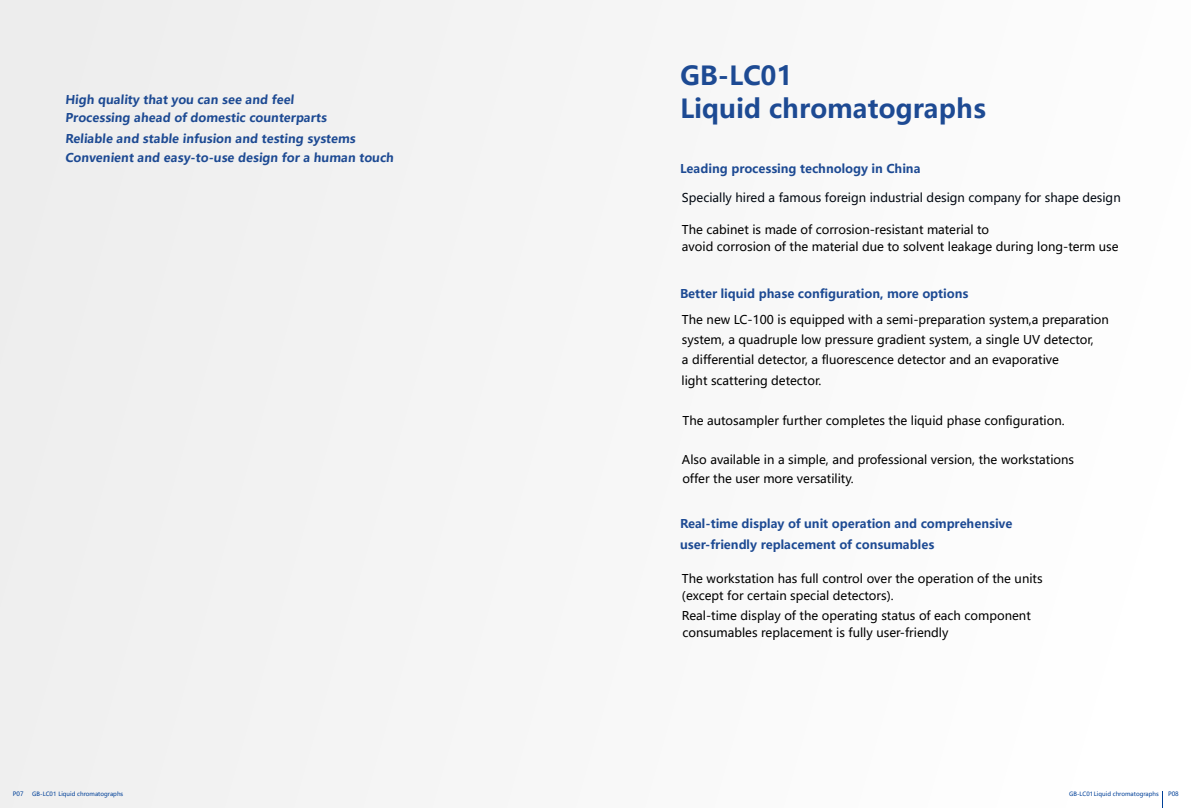
<style>
.page{position:relative;width:1191px;height:808px;background:#f6f6f6}
.page>*{position:absolute;margin:0;border:0;box-sizing:border-box;transform-origin:0 0}
.t1{font:700 26px/32.9px "Microsoft Ya Hei";color:#1d4a93}
.t2{font:12px/19.5px "Microsoft Ya Hei";color:#000}
.t3{font:700 12px/19.2px "Microsoft Ya Hei";color:#1d4a93}
.t4{font:12px "Microsoft Ya Hei";color:#010811}
.t5{font:6px "Microsoft Ya Hei";color:#004098}
.t6{font:5.8px "Microsoft Ya Hei";color:#004098}
</style>
<div class="page">
<svg style="left:1162px;top:791px;width:1px;height:17px"></svg>
<p class="t3" style="left:65px;top:90px;width:265px;line-height:18.3px">High quality that you can see and feel<br>Processing ahead of domestic counterparts</p>
<p class="t3" style="left:65px;top:129px;width:331px">Reliable and stable infusion and testing systems<br>Convenient and easy-to-use design for a human touch</p>
<h1 class="t1" style="left:680px;top:58px;width:307px">GB-LC01<br>Liquid chromatographs</h1>
<p class="t3" style="left:680px;top:158px;width:242px">Leading processing technology in China</p>
<p class="t4" style="left:682px;top:190px;width:440px">Specially hired a famous foreign industrial design company for shape design</p>
<p class="t2" style="left:682px;top:219px;width:309px">The cabinet is made of corrosion-resistant material to</p>
<p class="t2" style="left:682px;top:236px;width:438px">avoid corrosion of the material due to solvent leakage during long-term use</p>
<p class="t3" style="left:680px;top:284px;width:290px">Better liquid phase configuration, more options</p>
<p class="t2" style="left:682px;top:310px;width:428px">The new LC-100 is equipped with a semi-preparation system,a preparation system, a quadruple low pressure gradient system, a single UV detector,<br>a differential detector, a fluorescence detector and an evaporative</p>
<p class="t2" style="left:681px;top:370px;width:141px">light scattering detector.</p>
<p class="t2" style="left:682px;top:411px;width:384px">The autosampler further completes the liquid phase configuration.</p>
<p class="t2" style="left:682px;top:449px;width:393px">Also available in a simple, and professional version, the workstations</p>
<p class="t2" style="left:682px;top:468px;width:173px">offer the user more versatility.</p>
<p class="t3" style="left:680px;top:512px;width:334px;line-height:21.7px">Real-time display of unit operation and comprehensive user-friendly replacement of consumables</p>
<p class="t2" style="left:682px;top:568px;width:362px">The workstation has full control over the operation of the units</p>
<p class="t2" style="left:682px;top:606px;width:350px;line-height:17.2px">Real-time display of the operating status of each component consumables replacement is fully user-friendly</p>
<p class="t2" style="left:682px;top:586px;width:213px">(except for certain special detectors).</p>
<p class="t5" style="left:13px;top:790px;width:12px">P07</p>
<p class="t6" style="left:32px;top:790px;width:92px">GB-LC01 Liquid chromatographs</p>
<p class="t6" style="left:1069px;top:790px;width:91px">GB-LC01Liquid chromatographs</p>
<p class="t5" style="left:1168px;top:790px;width:12px">P08</p>
</div>
